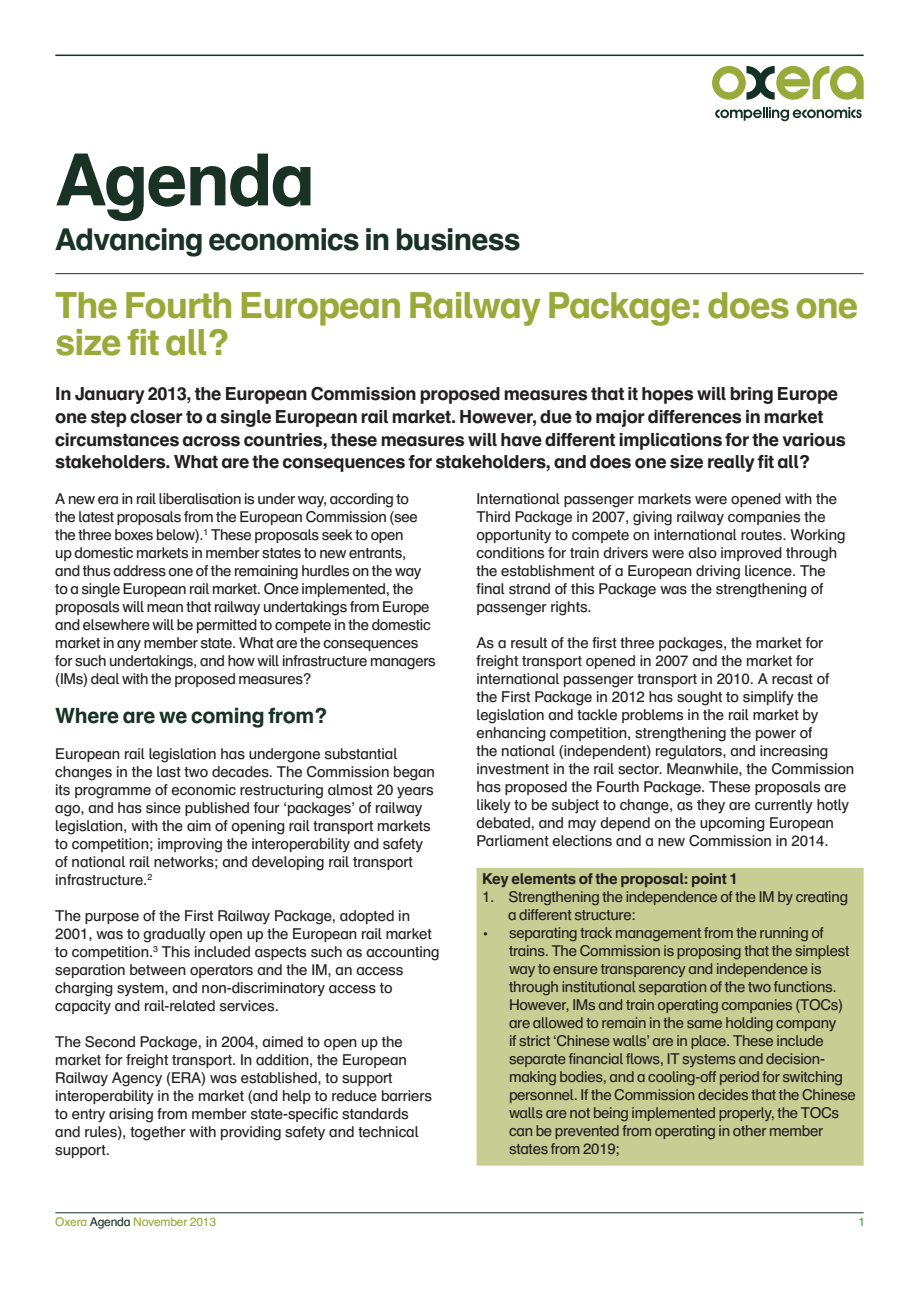
<style>
.page{position:relative;width:919px;height:1289px;background:#fff}
.page>*{position:absolute;margin:0;border:0;box-sizing:border-box;transform-origin:0 0}
.t1{font:700 72px "Schulbuch Nord OT";letter-spacing:-.03em;color:#193225}
.t2{font:700 36px/37.5px "Schulbuch Nord OT";letter-spacing:-.03em;color:#99aa39}
.t3{font:700 30px "Schulbuch Nord OT";letter-spacing:-.03em;color:#193225}
.t4{font:700 21px "Schulbuch Nord OT";letter-spacing:-.02em;color:#193225}
.t5{font:700 18px/22.5px "Schulbuch Nord OT";letter-spacing:-.02em;color:#231f20}
.t6{font:15px/18px "Schulbuch Nord OT";letter-spacing:-.005em;color:#231f20}
.t7{font:700 15px "Schulbuch Nord OT";letter-spacing:-.02em;color:#231f20}
.t8{font:12px "Schulbuch Nord OT";letter-spacing:-.015em;color:#99aa39}
.t9{font:12px "Schulbuch Nord OT";color:#3caf46}
.s1{color:#193225}
</style>
<div class="page">
<hr style="left:55px;top:1212px;width:808px;height:1px;background:#193225">
<hr style="left:55px;top:55px;width:808px;height:1px;background:#193225">
<hr style="left:55px;top:273px;width:808px;height:1px;background:#193225">
<svg style="left:715px;top:107px;width:146px;height:14px"></svg>
<svg style="left:712px;top:66px;width:151px;height:34px"></svg>
<div style="left:476px;top:867px;width:387px;height:298px;background:#c8cd93;border:2px solid #c8cd93"></div>
<h1 class="t1" style="left:55px;top:134px;width:261px">Agenda</h1>
<h3 class="t3" style="left:55px;top:220px;width:466px">Advancing economics in business</h3>
<h2 class="t2" style="left:55px;top:287px;width:804px">The Fourth European Railway Package: does one size fit all?</h2>
<p class="t5" style="left:55px;top:383px;width:792px">In January 2013, the European Commission proposed measures that it hopes will bring Europe one step closer to a single European rail market. However, due to major differences in market circumstances across countries, these measures will have different implications for the various stakeholders. What are the consequences for stakeholders, and does one size really fit all?</p>
<p class="t6" style="left:55px;top:489px;width:382px">A new era in rail liberalisation is under way, according to<br>the latest proposals from the European Commission (see the three boxes below).<sup>1</sup> These proposals seek to open<br>up domestic markets in member states to new entrants,<br>and thus address one of the remaining hurdles on the way to a single European rail market. Once implemented, the proposals will mean that railway undertakings from Europe and elsewhere will be permitted to compete in the domestic market in any member state. What are the consequences for such undertakings, and how will infrastructure managers (IMs) deal with the proposed measures?</p>
<h3 class="t4" style="left:55px;top:701px;width:274px">Where are we coming from?</h3>
<p class="t6" style="left:55px;top:744px;width:381px">European rail legislation has undergone substantial changes in the last two decades. The Commission began its programme of economic restructuring almost 20 years ago, and has since published four ‘packages’ of railway legislation, with the aim of opening rail transport markets to competition; improving the interoperability and safety of national rail networks; and developing rail transport infrastructure.<sup>2</sup></p>
<p class="t6" style="left:55px;top:906px;width:386px">The purpose of the First Railway Package, adopted in 2001, was to gradually open up the European rail market to competition.<sup>3</sup> This included aspects such as accounting separation between operators and the IM, an access charging system, and non-discriminatory access to capacity and rail-related services.</p>
<p class="t6" style="left:55px;top:1032px;width:378px">The Second Package, in 2004, aimed to open up the market for freight transport. In addition, the European Railway Agency (ERA) was established, to support interoperability in the market (and help to reduce barriers to entry arising from member state-specific standards and rules), together with providing safety and technical support.</p>
<p class="t8" style="left:55px;top:1214px;width:162px">Oxera <span class="s1">Agenda</span> November 2013</p>
<p class="t6" style="left:476px;top:489px;width:370px">International passenger markets were opened with the Third Package in 2007, giving railway companies the opportunity to compete on international routes. Working conditions for train drivers were also improved through the establishment of a European driving licence. The final strand of this Package was the strengthening of passenger rights.</p>
<p class="t6" style="left:476px;top:633px;width:379px">As a result of the first three packages, the market for freight transport opened in 2007 and the market for international passenger transport in 2010. A recast of<br>the First Package in 2012 has sought to simplify the legislation and tackle problems in the rail market by enhancing competition, strengthening the power of<br>the national (independent) regulators, and increasing investment in the rail sector. Meanwhile, the Commission has proposed the Fourth Package. These proposals are likely to be subject to change, as they are currently hotly debated, and may depend on the upcoming European Parliament elections and a new Commission in 2014.</p>
<p class="t7" style="left:482px;top:869px;width:257px">Key elements of the proposal: point 1</p>
<p class="t6" style="left:508px;top:888px;width:341px;text-indent:-26px">1. Strengthening the independence of the IM by creating a different structure:</p>
<p class="t6" style="left:509px;top:924px;width:348px;text-indent:-27px">• separating track management from the running of trains. The Commission is proposing that the simplest way to ensure transparency and independence is through institutional separation of the two functions.<br>However, IMs and train operating companies (TOCs) are allowed to remain in the same holding company<br>if strict ‘Chinese walls’ are in place. These include separate financial flows, IT systems and decision&shy;making bodies, and a cooling-off period for switching personnel. If the Commission decides that the Chinese walls are not being implemented properly, the TOCs can be prevented from operating in other member states from 2019;</p>
<p class="t9" style="left:858px;top:1214px;width:8px">1</p>
</div>
